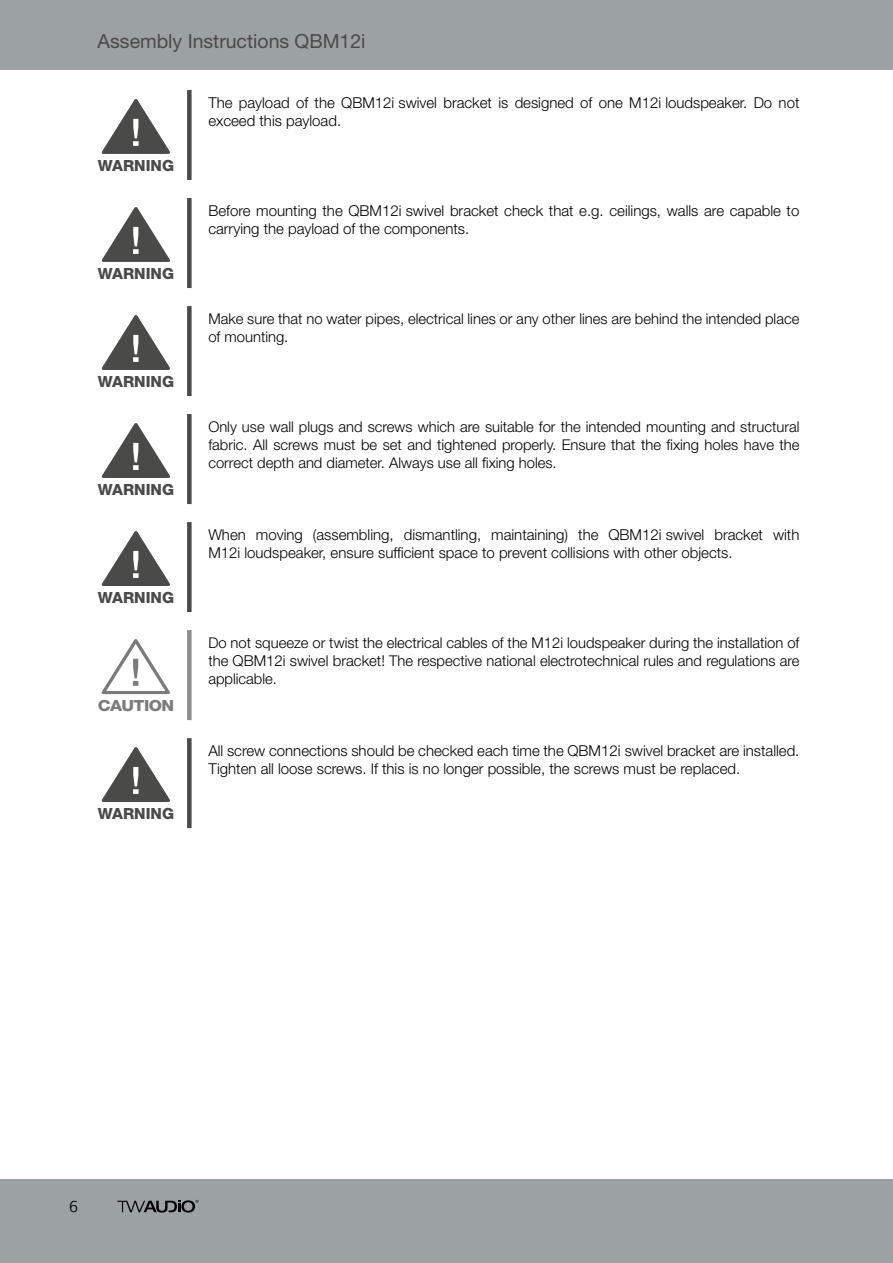
<style>
.page{position:relative;width:893px;height:1263px;background:#fff}
.page>*{position:absolute;margin:0;border:0;box-sizing:border-box;transform-origin:0 0}
.t1{font:19.5px "Helvetica Neue LT Std";color:#4a4a49}
.t2{font:300 16.5px "Lexia";color:#000}
.t3{font:800 15.45px "Helvetica Neue LT Std";color:#4a4a49}
.t4{font:800 15.45px "Helvetica Neue LT Std";letter-spacing:-.035em;color:#7c7b7b;scale:1.11 1}
.t5{font:300 15px/18px "Helvetica Neue LT Std";color:#000}
.t6{font:300 14.85px/18px "Helvetica Neue LT Std";color:#000;text-align:justify}
.s1{font-size:15px}
</style>
<div class="page">
<div style="left:0;top:0;width:893px;height:69px;background:#9ca1a2"></div>
<div style="left:0;top:1179px;width:893px;height:84px;background:#9ca1a2"></div>
<svg style="left:117px;top:1200px;width:81px;height:12px"></svg>
<div style="left:187px;top:90px;width:5px;height:90px;background:#4a4a49"></div>
<svg style="left:102px;top:99px;width:68px;height:55px"></svg>
<div style="left:187px;top:522px;width:5px;height:90px;background:#4a4a49"></div>
<svg style="left:102px;top:531px;width:68px;height:55px"></svg>
<svg style="left:101px;top:639px;width:69px;height:55px"></svg>
<div style="left:187px;top:630px;width:5px;height:90px;background:#8d8d8d"></div>
<div style="left:187px;top:738px;width:5px;height:90px;background:#4a4a49"></div>
<svg style="left:102px;top:747px;width:68px;height:55px"></svg>
<div style="left:187px;top:198px;width:5px;height:90px;background:#4a4a49"></div>
<svg style="left:102px;top:207px;width:68px;height:55px"></svg>
<div style="left:187px;top:306px;width:5px;height:90px;background:#4a4a49"></div>
<svg style="left:102px;top:315px;width:68px;height:55px"></svg>
<div style="left:187px;top:414px;width:5px;height:90px;background:#4a4a49"></div>
<svg style="left:102px;top:423px;width:68px;height:55px"></svg>
<h1 class="t1" style="left:98px;top:29px;width:269px">Assembly Instructions QBM12i</h1>
<p class="t3" style="left:98px;top:156px;width:78px">WARNING</p>
<p class="t3" style="left:98px;top:264px;width:78px">WARNING</p>
<p class="t3" style="left:98px;top:372px;width:78px">WARNING</p>
<p class="t3" style="left:98px;top:480px;width:78px">WARNING</p>
<p class="t3" style="left:98px;top:588px;width:78px">WARNING</p>
<p class="t4" style="left:98px;top:696px;width:70px">CAUTION</p>
<p class="t3" style="left:98px;top:804px;width:78px">WARNING</p>
<p class="t5" style="left:208px;top:93px;width:593px">The payload of the QBM12i swivel bracket is designed of one M12i loudspeaker. Do not exceed this payload.</p>
<p class="t5" style="left:208px;top:201px;width:592px">Before mounting the QBM12i swivel bracket check that e.g. ceilings, walls are capable to carrying the payload of the components.</p>
<p class="t6" style="left:208px;top:309px;width:592px">Make sure that no water pipes, electrical lines or any other lines are behind the intended place of mounting.</p>
<p class="t6" style="left:208px;top:417px;width:593px">Only use wall plugs and screws which are suitable for the intended mounting and structural fabric. All screws must be set and tightened properly. Ensure that the fixing holes have the correct depth and diameter. Always use all fixing holes.</p>
<p class="t5" style="left:208px;top:525px;width:593px">When moving (assembling, dismantling, maintaining) the QBM12i swivel bracket with<br>M12i loudspeaker, ensure sufficient space to prevent collisions with other objects.</p>
<p class="t6" style="left:208px;top:633px;width:593px">Do not squeeze or twist the electrical cables of the M12i loudspeaker during the installation of the <span class="s1">QBM12i swivel bracket!</span> The respective national electrotechnical rules and regulations are applicable.</p>
<p class="t5" style="left:208px;top:741px;width:593px">All screw connections should be checked each time the QBM12i swivel bracket are installed.<br>Tighten all loose screws. If this is no longer possible, the screws must be replaced.</p>
<p class="t2" style="left:69px;top:1196px;width:10px">6</p>
</div>
